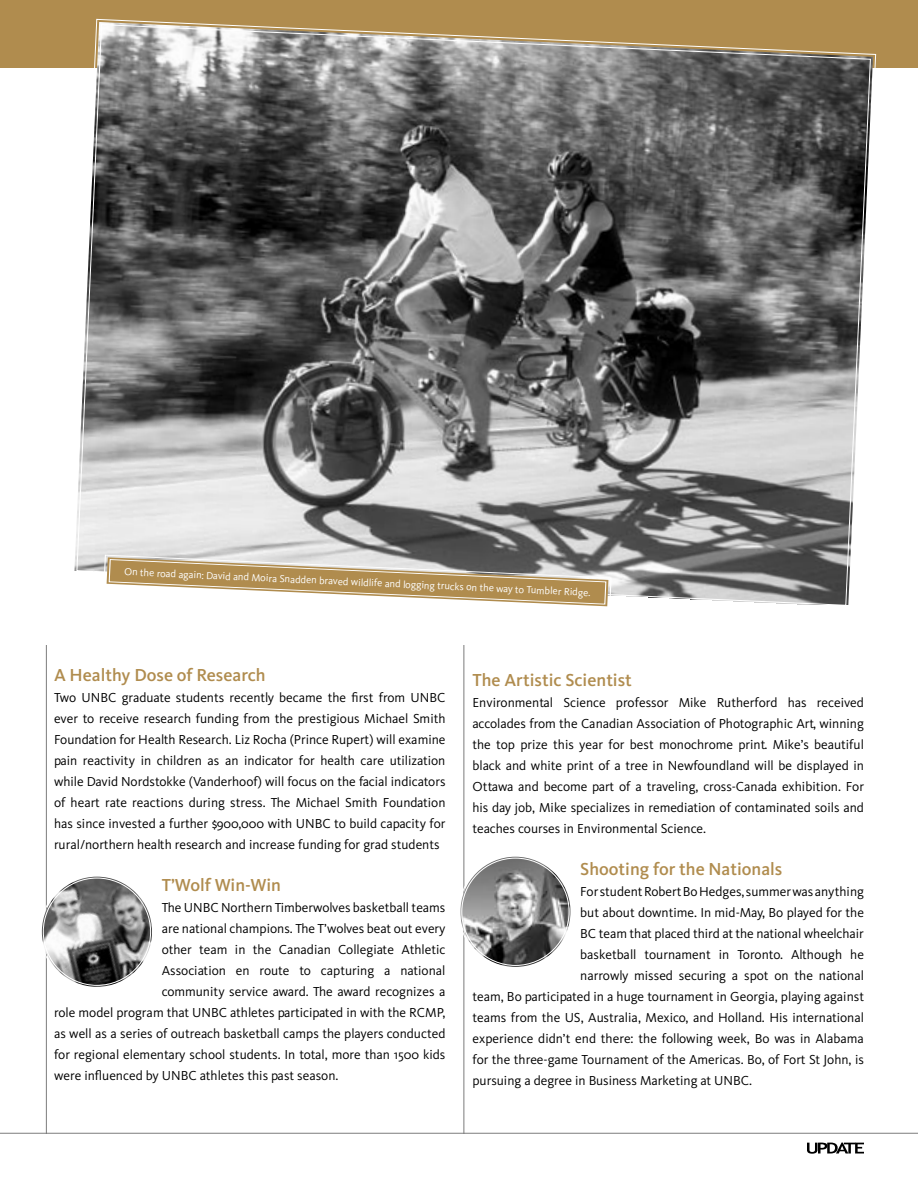
<style>
.page{position:relative;width:918px;height:1188px;background:#fff}
.page>*{position:absolute;margin:0;border:0;box-sizing:border-box;transform-origin:0 0}
.t1{font:500 18px "Kievit";color:#b08c4e}
.t2{font:13.5px/21px "Kievit";color:#000;text-align:justify}
.t3{font:10.5px "Kievit";color:#fff}
</style>
<div class="page">
<div style="left:0;top:0;width:918px;height:68px;background:#b08c4e"></div>
<hr style="left:464px;top:162px;width:1px;height:972px;background:#7c7c7c">
<hr style="left:46px;top:162px;width:1px;height:972px;background:#7c7c7c">
<hr style="left:0;top:1133px;width:918px;height:1px;background:#7c7c7c">
<svg style="left:807px;top:1142px;width:57px;height:12px"></svg>
<div style="left:14px;top:130px;width:904px;height:515px;background:#fff"></div>
<svg style="left:76px;top:24px;width:795px;height:581px;background:#7b7a78"></svg>
<svg style="left:103px;top:554px;width:509px;height:53px"></svg>
<img style="left:42px;top:877px;width:110px;height:110px;border-radius:50%">
<img style="left:460px;top:857px;width:111px;height:110px;border-radius:50%">
<p class="t3" style="left:125px;top:564px;width:468px;rotate:3deg">On the road again: David and Moira Snadden braved wildlife and logging trucks on the way to Tumbler Ridge.</p>
<h1 class="t1" style="left:54px;top:664px;width:213px">A Healthy Dose of Research</h1>
<p class="t2" style="left:54px;top:687px;width:393px">Two UNBC graduate students recently became the first from UNBC ever to receive research funding from the prestigious Michael Smith Foundation for Health Research. Liz Rocha (Prince Rupert) will examine pain reactivity in children as an indicator for health care utilization while David Nordstokke (Vanderhoof) will focus on the facial indicators of heart rate reactions during stress. The Michael Smith Foundation has since invested a further $900,000 with UNBC to build capacity for rural/northern health research and increase funding for grad students</p>
<h1 class="t1" style="left:162px;top:874px;width:121px">T’Wolf Win-Win</h1>
<p class="t2" style="left:162px;top:897px;width:285px">The UNBC Northern Timberwolves basketball teams</p>
<p class="t2" style="left:162px;top:918px;width:285px">are national champions. The T’wolves beat out every</p>
<p class="t2" style="left:162px;top:939px;width:285px">other team in the Canadian Collegiate Athletic</p>
<p class="t2" style="left:162px;top:960px;width:285px">Association en route to capturing a national</p>
<p class="t2" style="left:162px;top:981px;width:285px">community service award. The award recognizes a</p>
<p class="t2" style="left:54px;top:1002px;width:393px">role model program that UNBC athletes participated in with the RCMP,</p>
<p class="t2" style="left:54px;top:1023px;width:393px">as well as a series of outreach basketball camps the players conducted</p>
<p class="t2" style="left:54px;top:1044px;width:393px">for regional elementary school students. In total, more than 1500 kids</p>
<p class="t2" style="left:54px;top:1065px;width:286px">were influenced by UNBC athletes this past season.</p>
<h1 class="t1" style="left:472px;top:669px;width:161px">The Artistic Scientist</h1>
<p class="t2" style="left:472px;top:692px;width:393px">Environmental Science professor Mike Rutherford has received accolades from the Canadian Association of Photographic Art, winning the top prize this year for best monochrome print. Mike’s beautiful black and white print of a tree in Newfoundland will be displayed in Ottawa and become part of a traveling, cross-Canada exhibition. For his day job, Mike specializes in remediation of contaminated soils and teaches courses in Environmental Science.</p>
<h1 class="t1" style="left:580px;top:858px;width:204px">Shooting for the Nationals</h1>
<p class="t2" style="left:580px;top:881px;width:285px">For student Robert Bo Hedges, summer was anything</p>
<p class="t2" style="left:580px;top:902px;width:285px">but about downtime. In mid-May, Bo played for the</p>
<p class="t2" style="left:580px;top:923px;width:285px">BC team that placed third at the national wheelchair</p>
<p class="t2" style="left:580px;top:944px;width:285px">basketball tournament in Toronto. Although he</p>
<p class="t2" style="left:580px;top:965px;width:285px">narrowly missed securing a spot on the national</p>
<p class="t2" style="left:472px;top:986px;width:393px">team, Bo participated in a huge tournament in Georgia, playing against</p>
<p class="t2" style="left:472px;top:1007px;width:393px">teams from the US, Australia, Mexico, and Holland. His international</p>
<p class="t2" style="left:472px;top:1028px;width:393px">experience didn’t end there: the following week, Bo was in Alabama</p>
<p class="t2" style="left:472px;top:1049px;width:393px">for the three-game Tournament of the Americas. Bo, of Fort St John, is</p>
<p class="t2" style="left:472px;top:1070px;width:281px">pursuing a degree in Business Marketing at UNBC.</p>
</div>
